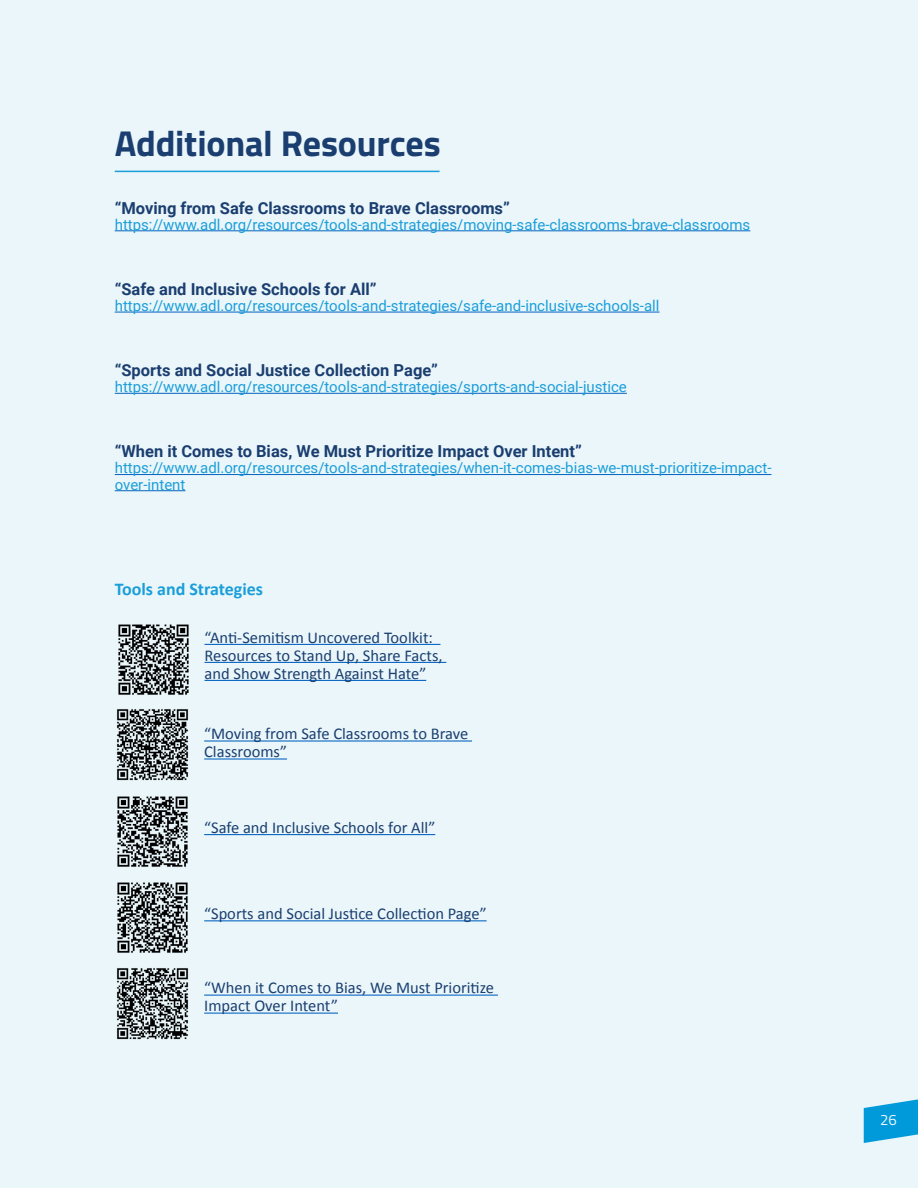
<style>
.page{position:relative;width:918px;height:1188px;background:#eaf6fa}
.page>*{position:absolute;margin:0;border:0;box-sizing:border-box;transform-origin:0 0}
.t1{font:700 36px "Titillium Web";letter-spacing:-.005em;color:#1b3e70}
.t2{font:700 18px "Calibri";color:#1a9ed9}
.t3{font:16.5px/18px "Calibri";color:#1a3f70}
.t4{font:700 16.5px "Roboto";color:#1b3e70}
.t5{font:15px/16.2px "Roboto";color:#1b9eda}
.t6{font:15px "Titillium Web";color:#fff}
</style>
<div class="page">
<hr style="left:115px;top:230px;width:635px;height:1px;background:#0563c1">
<hr style="left:115px;top:312px;width:545px;height:1px;background:#0563c1">
<hr style="left:115px;top:393px;width:512px;height:1px;background:#0563c1">
<hr style="left:115px;top:474px;width:656px;height:1px;background:#0563c1">
<hr style="left:115px;top:490px;width:70px;height:1px;background:#0563c1">
<hr style="left:115px;top:171px;width:325px;height:1px;background:#1b9eda">
<hr style="left:205px;top:644px;width:235px;height:1px;background:#0563c1">
<hr style="left:205px;top:662px;width:241px;height:1px;background:#0563c1">
<hr style="left:205px;top:680px;width:221px;height:1px;background:#0563c1">
<hr style="left:204px;top:740px;width:268px;height:2px;background:#0563c1">
<hr style="left:204px;top:758px;width:83px;height:2px;background:#0563c1">
<hr style="left:204px;top:834px;width:231px;height:1px;background:#0563c1">
<hr style="left:204px;top:920px;width:283px;height:1px;background:#0563c1">
<hr style="left:204px;top:995px;width:294px;height:1px;background:#0563c1">
<hr style="left:204px;top:1013px;width:134px;height:1px;background:#0563c1">
<img style="left:118px;top:624px;width:71px;height:71px">
<img style="left:117px;top:709px;width:72px;height:72px">
<img style="left:117px;top:796px;width:71px;height:71px">
<img style="left:117px;top:882px;width:71px;height:71px">
<img style="left:117px;top:968px;width:72px;height:72px">
<h1 class="t1" style="left:115px;top:115px;width:328px">Additional Resources</h1>
<p class="t4" style="left:115px;top:196px;width:397px">“Moving from Safe Classrooms to Brave Classrooms”</p>
<p class="t5" style="left:115px;top:216px;width:637px">https://www.adl.org/resources/tools-and-strategies/moving-safe-classrooms-brave-classrooms</p>
<p class="t4" style="left:115px;top:277px;width:263px">“Safe and Inclusive Schools for All”</p>
<p class="t5" style="left:115px;top:297px;width:546px">https://www.adl.org/resources/tools-and-strategies/safe-and-inclusive-schools-all</p>
<p class="t4" style="left:115px;top:359px;width:325px">“Sports and Social Justice Collection Page”</p>
<p class="t5" style="left:115px;top:378px;width:514px">https://www.adl.org/resources/tools-and-strategies/sports-and-social-justice</p>
<p class="t4" style="left:115px;top:440px;width:469px">“When it Comes to Bias, We Must Prioritize Impact Over Intent”</p>
<p class="t5" style="left:115px;top:459px;width:658px">https://www.adl.org/resources/tools-and-strategies/when-it-comes-bias-we-must-prioritize-impact&shy;over-intent</p>
<p class="t2" style="left:115px;top:576px;width:150px">Tools and Strategies</p>
<p class="t3" style="left:205px;top:628px;width:240px">“Anti-Semitism Uncovered Toolkit:<br>Resources to Stand Up, Share Facts, and Show Strength Against Hate”</p>
<p class="t3" style="left:204px;top:724px;width:266px">“Moving from Safe Classrooms to Brave<br>Classrooms”</p>
<p class="t3" style="left:204px;top:818px;width:233px">“Safe and Inclusive Schools for All”</p>
<p class="t3" style="left:204px;top:904px;width:284px">“Sports and Social Justice Collection Page”</p>
<p class="t3" style="left:204px;top:978px;width:291px">“When it Comes to Bias, We Must Prioritize<br>Impact Over Intent”</p>
<p class="t6" style="left:880px;top:1109px;width:18px">26</p>
</div>
